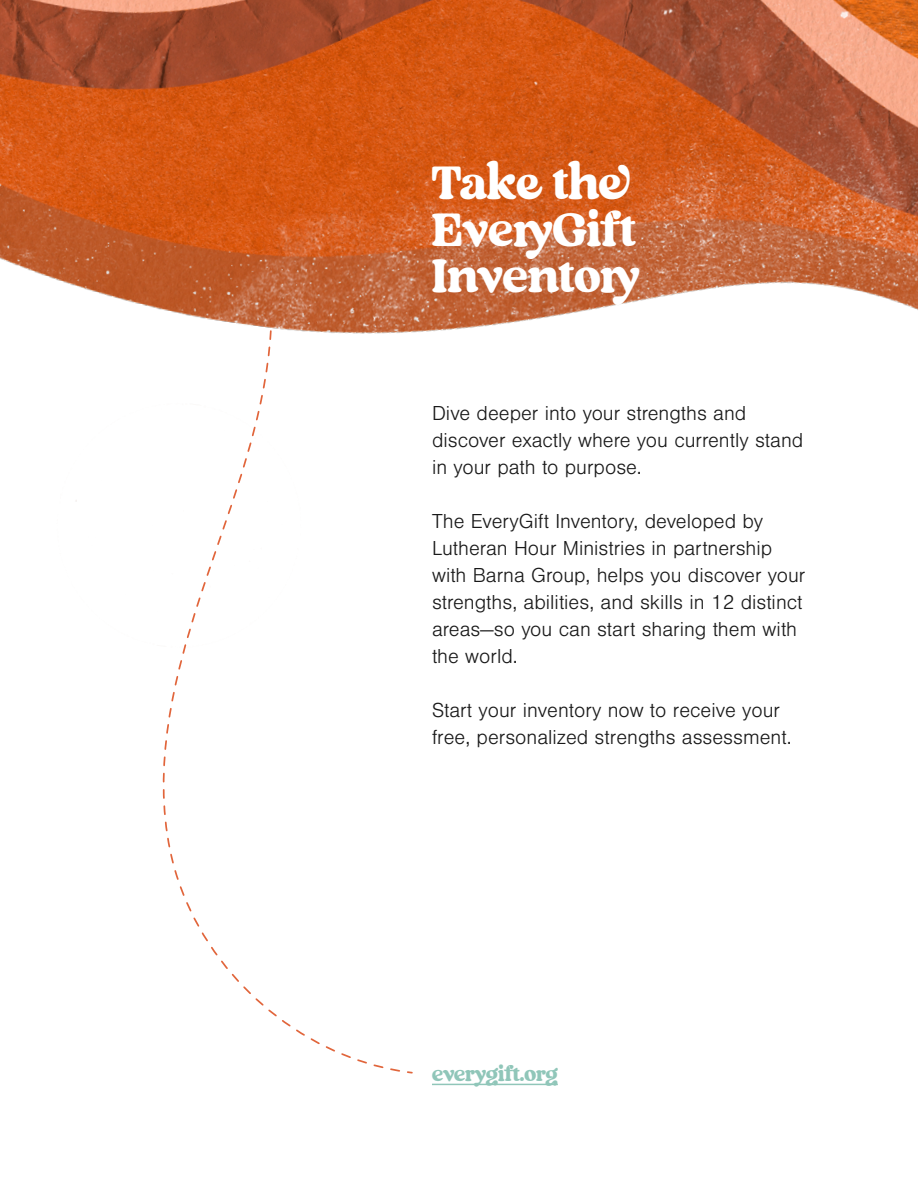
<style>
.page{position:relative;width:918px;height:1188px;background:#fff}
.page>*{position:absolute;margin:0;border:0;box-sizing:border-box;transform-origin:0 0}
.t1{font:46.8px/46.5px "Regards";letter-spacing:.01em;color:#fff}
.t2{font:300 21px/27px "Nimbus San";color:#191919}
.t3{font:21px "Regards";color:#90c6b9}
</style>
<div class="page">
<img style="left:0;top:0;width:918px;height:879px">
<hr style="left:432px;top:1084px;width:126px;height:1px;background:#90c6b9">
<h1 class="t1" style="left:432px;top:163px;width:209px">Take the<br>EveryGift<br>Inventory</h1>
<p class="t2" style="left:432px;top:400px;width:373px">Dive deeper into your strengths and discover exactly where you currently stand in your path to purpose.</p>
<p class="t2" style="left:432px;top:508px;width:375px">The EveryGift Inventory, developed by Lutheran Hour Ministries in partnership with Barna Group, helps you discover your strengths, abilities, and skills in 12 distinct areas—so you can start sharing them with the world.</p>
<p class="t2" style="left:432px;top:697px;width:361px">Start your inventory now to receive your free, personalized strengths assessment.</p>
<p class="t3" style="left:432px;top:1059px;width:127px">everygift.org</p>
</div>
